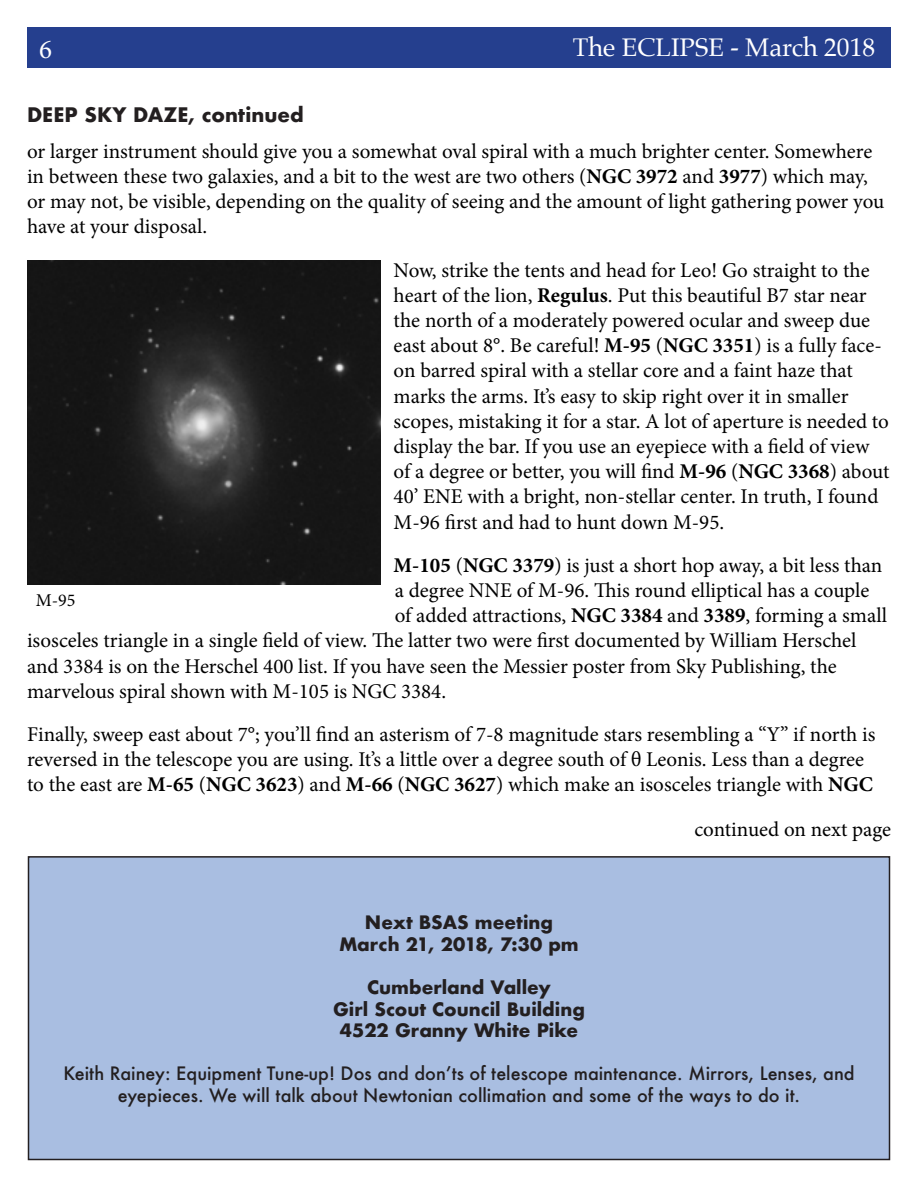
<style>
.page{position:relative;width:918px;height:1188px;background:#fff}
.page>*{position:absolute;margin:0;border:0;box-sizing:border-box;transform-origin:0 0}
.t1{font:27px "Minion Pro";color:#fff}
.t2{font:25.5px "Palatino";color:#fff}
.t3{font:21px/25.2px "Minion Pro";color:#000}
.t4{font:700 19.5px "Futura";color:#231f20}
.t5{font:500 18px/21.6px "Futura";color:#231f20;text-align:center}
.t6{font:700 18px/21.6px "Futura";color:#231f20;text-align:center}
.t7{font:18px "Minion Pro";color:#000}
.s1{font-weight:700}
</style>
<div class="page">
<div style="left:27px;top:27px;width:864px;height:41px;background:#253f8e"></div>
<div style="left:28px;top:857px;width:862px;height:303px;background:#a9bee1"></div>
<div style="left:28px;top:856px;width:862px;height:304px;border:2px solid #231f20"></div>
<img style="left:27px;top:260px;width:353px;height:325px">
<p class="t1" style="left:39px;top:31px;width:14px">6</p>
<p class="t2" style="left:573px;top:35px;width:304px">The ECLIPSE - March 2018</p>
<p class="t4" style="left:27px;top:102px;width:278px">DEEP SKY DAZE, continued</p>
<p class="t3" style="left:27px;top:139px;width:859px">or larger instrument should give you a somewhat oval spiral with a much brighter center. Somewhere in between these two galaxies, and a bit to the west are two others (<span class="s1">NGC 3972</span> and <span class="s1">3977</span>) which may, or may not, be visible, depending on the quality of seeing and the amount of light gathering power you have at your disposal.</p>
<p class="t3" style="left:394px;top:257px;width:497px">Now, strike the tents and head for Leo! Go straight to the heart of the lion, <span class="s1">Regulus</span>. Put this beautiful B7 star near the north of a moderately powered ocular and sweep due east about 8°. Be careful! <span class="s1">M-95</span> (<span class="s1">NGC 3351</span>) is a fully face&shy;on barred spiral with a stellar core and a faint haze that marks the arms. It’s easy to skip right over it in smaller scopes, mistaking it for a star. A lot of aperture is needed to display the bar. If you use an eyepiece with a field of view of a degree or better, you will find <span class="s1">M-96</span> (<span class="s1">NGC 3368</span>) about 40’ ENE with a bright, non-stellar center. In truth, I found M-96 first and had to hunt down M-95.</p>
<p class="t3" style="left:394px;top:553px;width:490px"><span class="s1">M-105</span> (<span class="s1">NGC 3379</span>) is just a short hop away, a bit less than</p>
<p class="t3" style="left:395px;top:578px;width:476px">a degree NNE of M-96. This round elliptical has a couple</p>
<p class="t3" style="left:395px;top:603px;width:494px">of added attractions, <span class="s1">NGC 3384</span> and <span class="s1">3389</span>, forming a small</p>
<p class="t3" style="left:27px;top:628px;width:831px">isosceles triangle in a single field of view. The latter two were first documented by William Herschel</p>
<p class="t3" style="left:27px;top:653px;width:811px">and 3384 is on the Herschel 400 list. If you have seen the Messier poster from Sky Publishing, the</p>
<p class="t3" style="left:27px;top:679px;width:421px">marvelous spiral shown with M-105 is NGC 3384.</p>
<p class="t3" style="left:27px;top:722px;width:850px">Finally, sweep east about 7°; you’ll find an asterism of 7-8 magnitude stars resembling a “Y” if north is reversed in the telescope you are using. It’s a little over a degree south of θ Leonis. Less than a degree to the east are <span class="s1">M-65</span> (<span class="s1">NGC 3623</span>) and <span class="s1">M-66</span> (<span class="s1">NGC 3627</span>) which make an isosceles triangle with <span class="s1">NGC</span></p>
<p class="t3" style="left:694px;top:817px;width:198px">continued on next page</p>
<p class="t7" style="left:36px;top:588px;width:41px">M-95</p>
<p class="t6" style="left:339px;top:911px;width:241px">Next BSAS meeting<br>March 21, 2018, 7:30 pm</p>
<p class="t6" style="left:333px;top:976px;width:253px">Cumberland Valley<br>Girl Scout Council Building<br>4522 Granny White Pike</p>
<p class="t5" style="left:63px;top:1063px;width:793px">Keith Rainey: Equipment Tune-up! Dos and don’ts of telescope maintenance. Mirrors, Lenses, and eyepieces. We will talk about Newtonian collimation and some of the ways to do it.</p>
</div>
